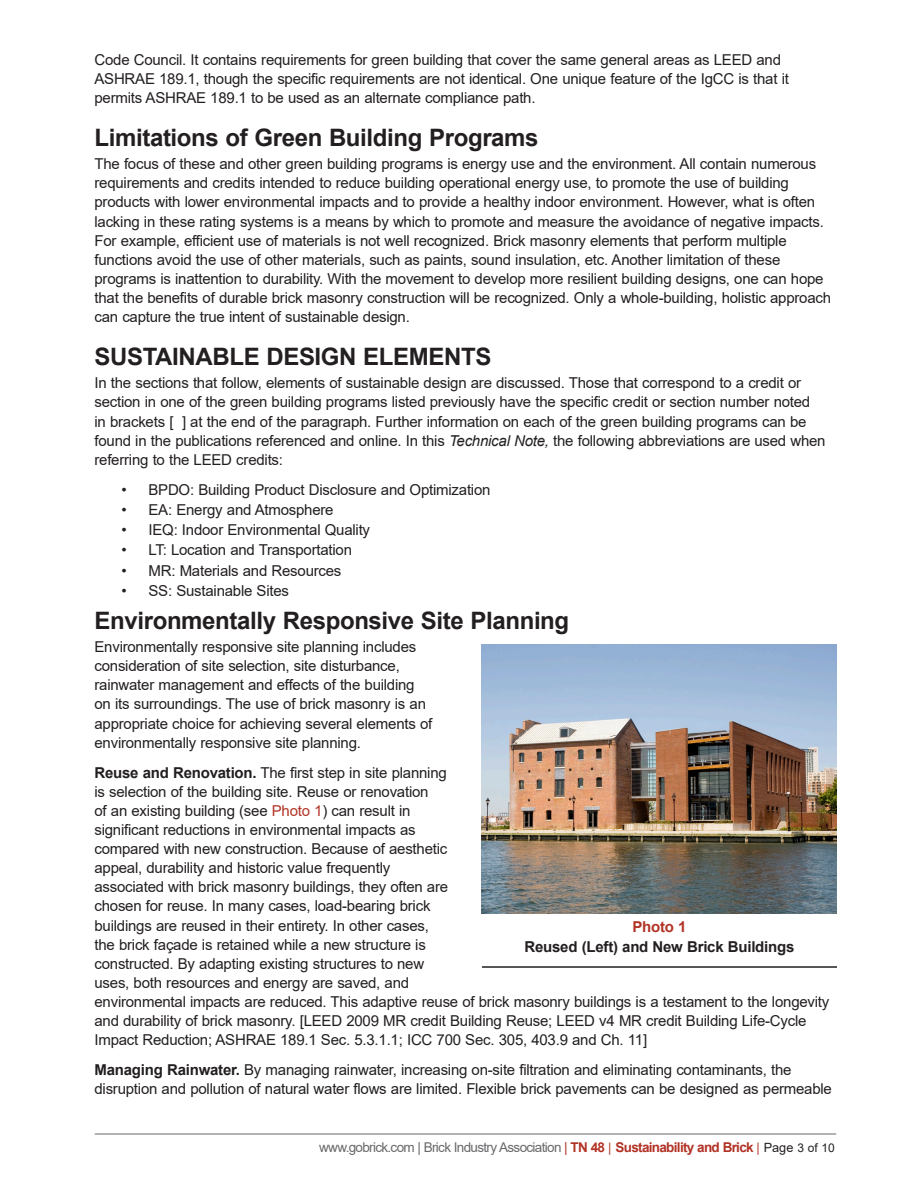
<style>
.page{position:relative;width:918px;height:1188px;background:#fff}
.page>*{position:absolute;margin:0;border:0;box-sizing:border-box;transform-origin:0 0}
.TN_body_header{font:700 24px "Arial";letter-spacing:-.015em;color:#231f20}
.TN_body_copy{font:15px/19.2px "Arial";letter-spacing:-.015em;color:#231f20}
.TN_Figure_Descript{font:700 15px "Arial";letter-spacing:-.015em;color:#231f20}
.TN_Figure_head{font:700 15px "Arial";letter-spacing:-.015em;color:#b23326}
.t1{font:13.5px "Arial";letter-spacing:-.05em;color:#69696c}
.s1{font-style:italic}
.s2{font-weight:700}
.s3{color:#b23326}
.s4{font-weight:700;color:#b23326}
.s5{font-size:12.75px;color:#b23326}
.s6{font-size:12.75px;color:#231f20}
.s7{font-size:12px;color:#231f20}
</style>
<div class="page">
<hr style="left:95px;top:1134px;width:741px;height:1px;background:#69696c">
<img style="left:482px;top:644px;width:355px;height:269px">
<hr style="left:482px;top:966px;width:355px;height:2px;background:#231f20">
<p class="TN_body_copy" style="left:94px;top:50px;width:696px">Code Council. It contains requirements for green building that cover the same general areas as LEED and<br>ASHRAE 189.1, though the specific requirements are not identical. One unique feature of the IgCC is that it permits ASHRAE 189.1 to be used as an alternate compliance path.</p>
<p class="TN_body_header" style="left:94px;top:120px;width:446px">Limitations of Green Building Programs</p>
<p class="TN_body_copy" style="left:94px;top:154px;width:738px">The focus of these and other green building programs is energy use and the environment. All contain numerous requirements and credits intended to reduce building operational energy use, to promote the use of building products with lower environmental impacts and to provide a healthy indoor environment. However, what is often lacking in these rating systems is a means by which to promote and measure the avoidance of negative impacts.<br>For example, efficient use of materials is not well recognized. Brick masonry elements that perform multiple functions avoid the use of other materials, such as paints, sound insulation, etc. Another limitation of these programs is inattention to durability. With the movement to develop more resilient building designs, one can hope that the benefits of durable brick masonry construction will be recognized. Only a whole-building, holistic approach can capture the true intent of sustainable design.</p>
<p class="TN_body_header" style="left:94px;top:339px;width:398px">SUSTAINABLE DESIGN ELEMENTS</p>
<p class="TN_body_copy" style="left:94px;top:373px;width:733px">In the sections that follow, elements of sustainable design are discussed. Those that correspond to a credit or section in one of the green building programs listed previously have the specific credit or section number noted<br>in brackets [ ] at the end of the paragraph. Further information on each of the green building programs can be found in the publications referenced and online. In this <span class="s1">Technical Note,</span> the following abbreviations are used when referring to the LEED credits:</p>
<p class="TN_body_copy" style="left:122px;top:480px;width:371px">• BPDO: Building Product Disclosure and Optimization</p>
<p class="TN_body_copy" style="left:122px;top:500px;width:214px">• EA: Energy and Atmosphere</p>
<p class="TN_body_copy" style="left:122px;top:520px;width:250px">• IEQ: Indoor Environmental Quality</p>
<p class="TN_body_copy" style="left:122px;top:540px;width:232px">• LT: Location and Transportation</p>
<p class="TN_body_copy" style="left:122px;top:561px;width:221px">• MR: Materials and Resources</p>
<p class="TN_body_copy" style="left:122px;top:581px;width:169px">• SS: Sustainable Sites</p>
<p class="TN_body_header" style="left:94px;top:603px;width:476px">Environmentally Responsive Site Planning</p>
<p class="TN_body_copy" style="left:94px;top:637px;width:339px">Environmentally responsive site planning includes consideration of site selection, site disturbance, rainwater management and effects of the building on its surroundings. The use of brick masonry is an appropriate choice for achieving several elements of environmentally responsive site planning.</p>
<p class="TN_body_copy" style="left:94px;top:763px;width:736px"><span class="s2">Reuse and Renovation.</span> The first step in site planning<br>is selection of the building site. Reuse or renovation<br>of an existing building (see <span class="s3">Photo 1</span>) can result in<br>significant reductions in environmental impacts as<br>compared with new construction. Because of aesthetic<br>appeal, durability and historic value frequently<br>associated with brick masonry buildings, they often are<br>chosen for reuse. In many cases, load-bearing brick<br>buildings are reused in their entirety. In other cases,<br>the brick façade is retained while a new structure is<br>constructed. By adapting existing structures to new<br>uses, both resources and energy are saved, and<br>environmental impacts are reduced. This adaptive reuse of brick masonry buildings is a testament to the longevity and durability of brick masonry. [LEED 2009 MR credit Building Reuse; LEED v4 MR credit Building Life-Cycle Impact Reduction; ASHRAE 189.1 Sec. 5.3.1.1; ICC 700 Sec. 305, 403.9 and Ch. 11]</p>
<p class="TN_body_copy" style="left:94px;top:1060px;width:739px"><span class="s2">Managing Rainwater.</span> By managing rainwater, increasing on-site filtration and eliminating contaminants, the disruption and pollution of natural water flows are limited. Flexible brick pavements can be designed as permeable</p>
<p class="TN_Figure_head" style="left:632px;top:916px;width:56px">Photo 1</p>
<p class="TN_Figure_Descript" style="left:525px;top:936px;width:271px">Reused (Left) and New Brick Buildings</p>
<p class="t1" style="left:319px;top:1138px;width:517px">www.gobrick.com | Brick Industry Association <span class="s3">|</span> <span class="s4">TN 48</span> <span class="s5">|</span> <span class="s4">Sustainability and Brick</span> <span class="s5">|</span> <span class="s6">Page</span> <span class="s7">3 of 10</span></p>
</div>
